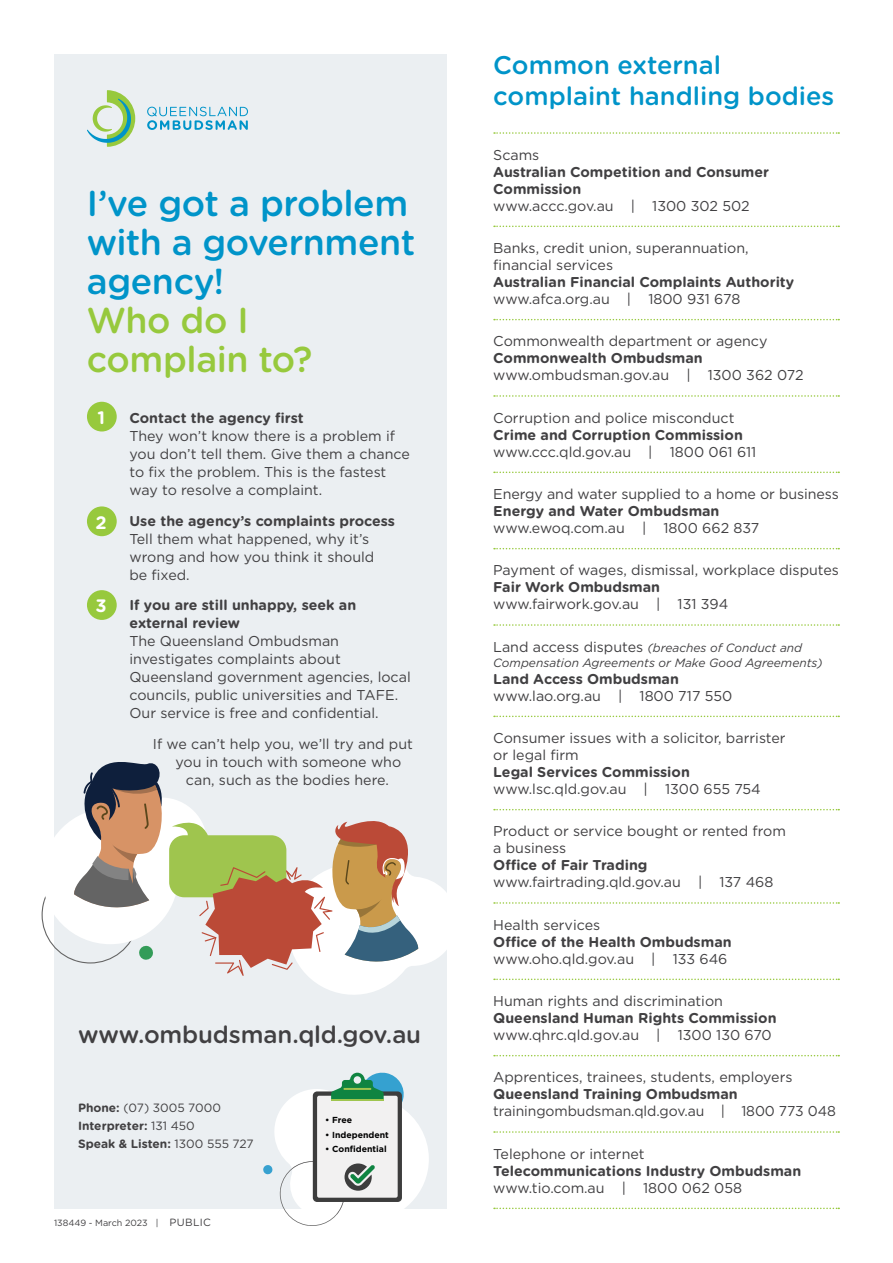
<style>
.page{position:relative;width:893px;height:1263px;background:#fff}
.page>*{position:absolute;margin:0;border:0;box-sizing:border-box;transform-origin:0 0}
.English_heading{font:500 36px/39px "Gotham Rounded";letter-spacing:-.015em;color:#0094c9}
.English_heading-2{font:500 36px/39px "Gotham Rounded";letter-spacing:-.015em;color:#97c93d}
.English_heading-3{font:500 25.5px/30.6px "Gotham Rounded";color:#0094c9}
.Web_address{font:500 24px "Gotham Rounded";letter-spacing:-.005em;color:#414042}
.Subheading{font:700 18px "Gotham Rounded";color:#fff}
.English_text{font:14.25px/17px "Gotham";color:#414042}
.list{font:14.25px/17px "Gotham";letter-spacing:-.005em;color:#414042}
.English_text-2{font:700 14.25px/17px "Gotham Rounded";color:#414042}
.English_text-3{font:italic 12px/15px "Gotham";color:#414042}
.English_text-4{font:700 12px/18px "Gotham Rounded";color:#414042}
.Body_text{font:9px "Gotham";color:#414042}
.t1{font:700 8.7px "Gotham";color:#010101}
.s1{font-family:"Gotham Rounded";font-weight:700}
.s2{font-family:"Gotham";font-weight:400}
.s3{font-family:"Gotham Rounded";font-size:10.5px}
.s4{font-style:normal;font-size:14.25px}
</style>
<div class="page">
<div style="left:54px;top:54px;width:392px;height:1155px;background:#ebeff2"></div>
<svg style="left:494px;top:132px;width:345px;height:2px"></svg>
<svg style="left:494px;top:226px;width:345px;height:1px"></svg>
<svg style="left:494px;top:319px;width:345px;height:1px"></svg>
<svg style="left:494px;top:395px;width:345px;height:2px"></svg>
<svg style="left:494px;top:472px;width:345px;height:1px"></svg>
<svg style="left:494px;top:548px;width:345px;height:1px"></svg>
<svg style="left:494px;top:624px;width:345px;height:2px"></svg>
<svg style="left:494px;top:716px;width:345px;height:1px"></svg>
<svg style="left:494px;top:809px;width:345px;height:1px"></svg>
<svg style="left:494px;top:902px;width:345px;height:2px"></svg>
<svg style="left:494px;top:978px;width:345px;height:2px"></svg>
<svg style="left:494px;top:1055px;width:345px;height:1px"></svg>
<svg style="left:494px;top:1131px;width:345px;height:2px"></svg>
<svg style="left:494px;top:1207px;width:345px;height:2px"></svg>
<svg style="left:87px;top:90px;width:48px;height:57px"></svg>
<svg style="left:147px;top:107px;width:101px;height:23px"></svg>
<div style="left:87px;top:402px;width:30px;height:29px;background:#97c93d;border-radius:50%"></div>
<div style="left:87px;top:506px;width:30px;height:30px;background:#97c93d;border-radius:50%"></div>
<div style="left:87px;top:590px;width:30px;height:30px;background:#97c93d;border-radius:50%"></div>
<svg style="left:42px;top:762px;width:405px;height:233px"></svg>
<svg style="left:263px;top:1073px;width:166px;height:153px"></svg>
<p class="English_heading" style="left:87px;top:182px;width:330px">I’ve got a problem with a government agency!</p>
<p class="English_heading-2" style="left:87px;top:299px;width:227px">Who do I complain to?</p>
<p class="Subheading" style="left:97px;top:404px;width:9px">1</p>
<p class="Subheading" style="left:96px;top:509px;width:13px">2</p>
<p class="Subheading" style="left:96px;top:593px;width:13px">3</p>
<p class="English_text" style="left:129px;top:409px;width:282px;line-height:18px"><span class="s1">Contact the agency first<br></span>They won’t know there is a problem if you don’t tell them. Give them a chance to fix the problem. This is the fastest way to resolve a complaint.</p>
<p class="English_text" style="left:129px;top:511px;width:267px;line-height:18px"><span class="s1">Use the agency’s complaints process<br></span>Tell them what happened, why it’s wrong and how you think it should be fixed.</p>
<p class="English_text" style="left:129px;top:596px;width:283px;line-height:18px"><span class="s1">If you are still unhappy, seek an external review<br></span>The Queensland Ombudsman investigates complaints about<br>Queensland government agencies, local councils, public universities and TAFE.<br>Our service is free and confidential.</p>
<p class="English_text" style="left:153px;top:735px;width:262px">If we can’t help you, we’ll try and put</p>
<p class="English_text" style="left:175px;top:753px;width:227px">you in touch with someone who</p>
<p class="English_text" style="left:186px;top:771px;width:204px">can, such as the bodies here.</p>
<p class="Web_address" style="left:78px;top:1017px;width:345px">www.ombudsman.qld.gov.au</p>
<p class="English_text-4" style="left:78px;top:1098px;width:177px">Phone: <span class="s2">(07) 3005 7000<br></span>Interpreter: <span class="s2">131 450<br></span>Speak &amp; Listen: <span class="s2">1300 555 727</span></p>
<p class="Body_text" style="left:54px;top:1217px;width:158px">138449 - March 2023 | <span class="s3">PUBLIC</span></p>
<p class="t1" style="left:325px;top:1114px;width:29px">• Free</p>
<p class="t1" style="left:325px;top:1129px;width:65px">• Independent</p>
<p class="t1" style="left:325px;top:1143px;width:63px">• Confidential</p>
<p class="English_heading-3" style="left:493px;top:49px;width:342px">Common external complaint handling bodies</p>
<p class="English_text-2" style="left:493px;top:146px;width:277px"><span class="s2">Scams<br></span>Australian Competition and Consumer<br>Commission<br><span class="s2">www.accc.gov.au | 1300 302 502</span></p>
<p class="English_text" style="left:493px;top:239px;width:302px">Banks, credit union, superannuation, financial services<br><span class="s1">Australian Financial Complaints Authority </span>www.afca.org.au | 1800 931 678</p>
<p class="English_text" style="left:493px;top:332px;width:312px">Commonwealth department or agency<br><span class="s1">Commonwealth Ombudsman </span>www.ombudsman.gov.au | 1300 362 072</p>
<p class="English_text" style="left:493px;top:409px;width:264px">Corruption and police misconduct<br><span class="s1">Crime and Corruption Commission </span>www.ccc.qld.gov.au | 1800 061 611</p>
<p class="list" style="left:493px;top:485px;width:347px">Energy and water supplied to a home or business<br><span class="s1">Energy and Water Ombudsman </span>www.ewoq.com.au | 1800 662 837</p>
<p class="English_text" style="left:493px;top:561px;width:347px">Payment of wages, dismissal, workplace disputes<br><span class="s1">Fair Work Ombudsman<br></span>www.fairwork.gov.au | 131 394</p>
<p class="English_text-3" style="left:493px;top:640px;width:331px"><span class="s4">Land access disputes</span> (breaches of Conduct and<br>Compensation Agreements or Make Good Agreements)</p>
<p class="English_text" style="left:493px;top:670px;width:241px"><span class="s1">Land Access Ombudsman </span>www.lao.org.au | 1800 717 550</p>
<p class="English_text" style="left:493px;top:729px;width:294px">Consumer issues with a solicitor, barrister or legal firm<br><span class="s1">Legal Services Commission </span>www.lsc.qld.gov.au | 1300 655 754</p>
<p class="English_text" style="left:493px;top:822px;width:294px">Product or service bought or rented from a business<br><span class="s1">Office of Fair Trading </span>www.fairtrading.qld.gov.au | 137 468</p>
<p class="English_text" style="left:493px;top:916px;width:240px">Health services<br><span class="s1">Office of the Health Ombudsman </span>www.oho.qld.gov.au | 133 646</p>
<p class="English_text" style="left:493px;top:992px;width:285px">Human rights and discrimination<br><span class="s1">Queensland Human Rights Commission </span>www.qhrc.qld.gov.au | 1300 130 670</p>
<p class="English_text" style="left:493px;top:1068px;width:344px">Apprentices, trainees, students, employers<br><span class="s1">Queensland Training Ombudsman </span>trainingombudsman.qld.gov.au | 1800 773 048</p>
<p class="English_text" style="left:493px;top:1145px;width:309px">Telephone or internet<br><span class="s1">Telecommunications Industry Ombudsman </span>www.tio.com.au | 1800 062 058</p>
</div>
